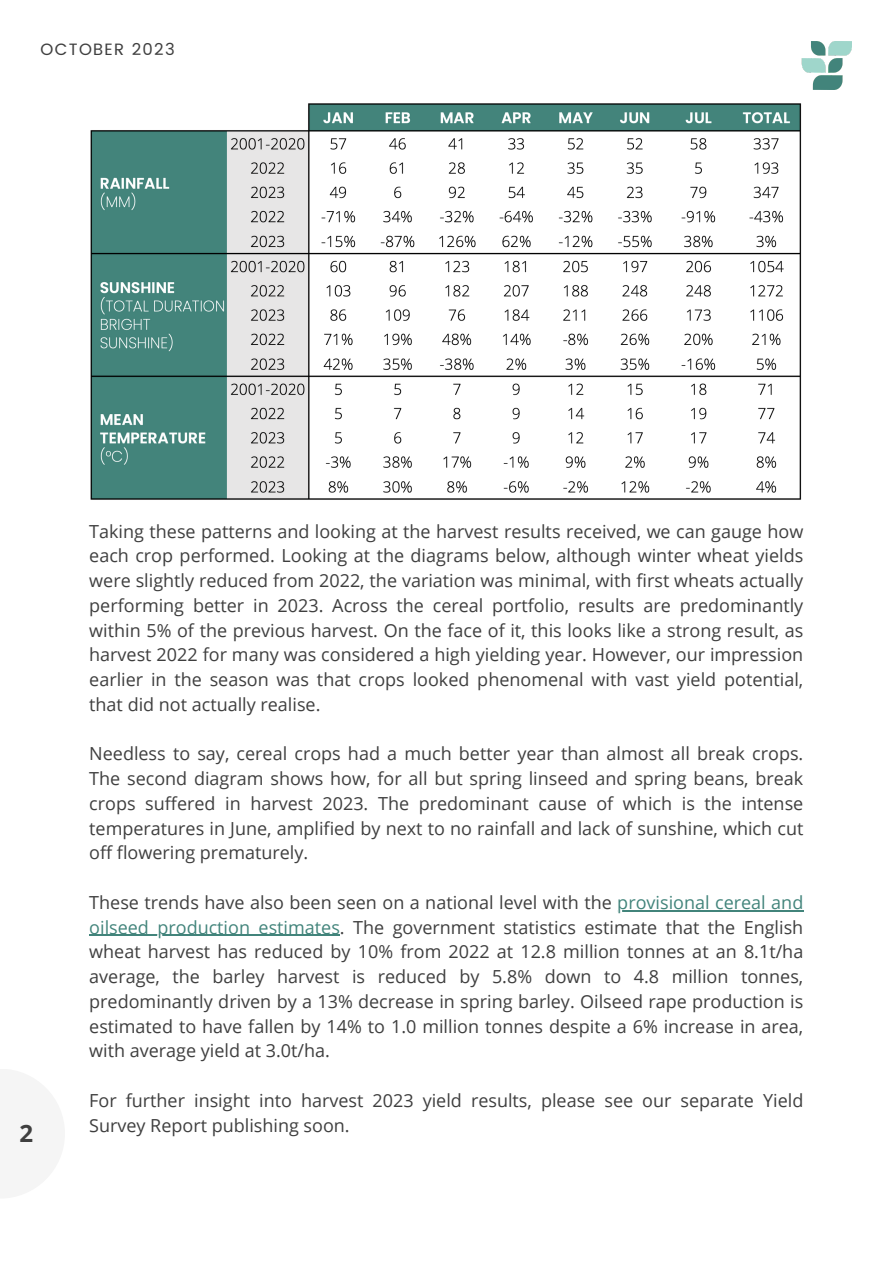
<style>
.page{position:relative;width:893px;height:1264px;background:#fff}
.page>*{position:absolute;margin:0;border:0;box-sizing:border-box;transform-origin:0 0}
.t1{font:700 24px "Open Sans";color:#3f3f3f}
.t2{font:18px/24.8px "Open Sans";color:#3f3f3f;text-align:justify}
.t3{font:16.5px "Poppins";letter-spacing:.08em;color:#3f3f3f}
.s1{color:#42847b}
</style>
<div class="page">
<hr style="left:617px;top:910px;width:186px;height:1px;background:#42847b">
<hr style="left:89px;top:934px;width:251px;height:1px;background:#42847b">
<div style="left:0;top:1068px;width:65px;height:130px;background:#f5f5f5"></div>
<img style="left:801px;top:41px;width:50px;height:49px">
<img style="left:90px;top:103px;width:712px;height:397px">
<p class="t3" style="left:41px;top:40px;width:136px">OCTOBER 2023</p>
<p class="t1" style="left:19px;top:1116px;width:15px">2</p>
<p class="t2" style="left:89px;top:518px;width:715px">Taking these patterns and looking at the harvest results received, we can gauge how each crop performed. Looking at the diagrams below, although winter wheat yields were slightly reduced from 2022, the variation was minimal, with first wheats actually performing better in 2023. Across the cereal portfolio, results are predominantly within 5% of the previous harvest. On the face of it, this looks like a strong result, as harvest 2022 for many was considered a high yielding year. However, our impression earlier in the season was that crops looked phenomenal with vast yield potential, that did not actually realise.</p>
<p class="t2" style="left:89px;top:741px;width:715px">Needless to say, cereal crops had a much better year than almost all break crops.<br>The second diagram shows how, for all but spring linseed and spring beans, break crops suffered in harvest 2023. The predominant cause of which is the intense temperatures in June, amplified by next to no rainfall and lack of sunshine, which cut off flowering prematurely.</p>
<p class="t2" style="left:89px;top:889px;width:715px">These trends have also been seen on a national level with the <span class="s1">provisional cereal and oilseed production estimates</span>. The government statistics estimate that the English wheat harvest has reduced by 10% from 2022 at 12.8 million tonnes at an 8.1t/ha average, the barley harvest is reduced by 5.8% down to 4.8 million tonnes, predominantly driven by a 13% decrease in spring barley. Oilseed rape production is estimated to have fallen by 14% to 1.0 million tonnes despite a 6% increase in area, with average yield at 3.0t/ha.</p>
<p class="t2" style="left:89px;top:1087px;width:715px">For further insight into harvest 2023 yield results, please see our separate Yield<br>Survey Report publishing soon.</p>
</div>
